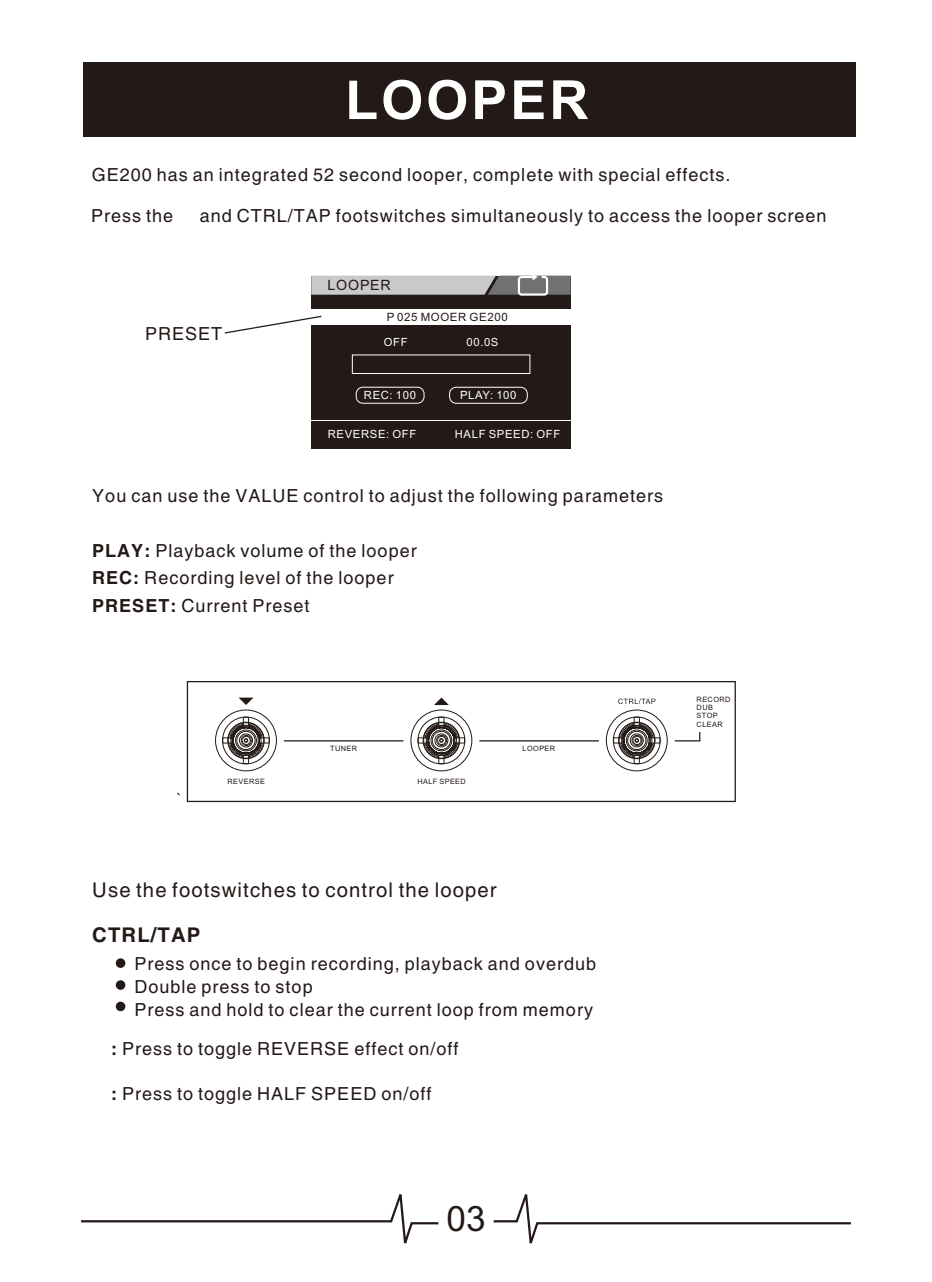
<style>
.page{position:relative;width:932px;height:1282px;background:#fff}
.page>*{position:absolute;margin:0;border:0;box-sizing:border-box;transform-origin:0 0}
.t1{font:700 54px "Arial";letter-spacing:.055em;color:#fff}
.t2{font:35.1px "Arial";color:#231916}
.t3{font:20.25px "Arial";letter-spacing:.055em;color:#231916}
.t4{font:700 20.25px "Arial";letter-spacing:.055em;color:#231916}
.t5{font:18px/27.9px "Arial";letter-spacing:.055em;color:#231916}
.t6{font:14.17px "Arial";letter-spacing:.055em;color:#231916}
.t7{font:11.47px "Arial";letter-spacing:.055em;color:#231916}
.t8{font:11.25px "Arial";letter-spacing:.055em;color:#fff}
.t9{font:7.42px/8.1px "Arial";letter-spacing:.055em;color:#231916}
.s1{font-weight:700}
</style>
<div class="page">
<svg style="left:81px;top:1194px;width:358px;height:50px"></svg>
<svg style="left:493px;top:1194px;width:358px;height:50px"></svg>
<div style="left:83px;top:62px;width:772px;height:75px;background:#231916"></div>
<div style="left:311px;top:276px;width:260px;height:172px;background:#231916"></div>
<svg style="left:311px;top:275px;width:259px;height:21px;background:#abaaab"></svg>
<hr style="left:311px;top:325px;width:259px;height:1px;background:#fff">
<hr style="left:311px;top:309px;width:259px;height:1px;background:#fff">
<div style="left:311px;top:310px;width:259px;height:15px;background:#fff"></div>
<div style="left:352px;top:355px;width:178px;height:19px;border:1px solid #fff"></div>
<div style="left:356px;top:387px;width:68px;height:17px;border:1px solid #fff;border-radius:7px"></div>
<div style="left:449px;top:387px;width:78px;height:17px;border:1px solid #fff;border-radius:7px"></div>
<hr style="left:311px;top:421px;width:259px;height:1px;background:#fff">
<div style="left:606px;top:710px;width:61px;height:61px;border:1px solid #231916;border-radius:50%"></div>
<svg style="left:613px;top:717px;width:47px;height:47px"></svg>
<div style="left:410px;top:710px;width:62px;height:61px;border:1px solid #231916;border-radius:50%"></div>
<svg style="left:418px;top:717px;width:46px;height:47px"></svg>
<div style="left:215px;top:710px;width:61px;height:61px;border:1px solid #231916;border-radius:50%"></div>
<svg style="left:222px;top:717px;width:47px;height:47px"></svg>
<svg style="left:239px;top:698px;width:14px;height:7px"></svg>
<svg style="left:434px;top:698px;width:15px;height:7px"></svg>
<hr style="left:284px;top:740px;width:119px;height:1px;background:#231916">
<hr style="left:479px;top:740px;width:119px;height:1px;background:#231916">
<svg style="left:618px;top:699px;width:37px;height:5px"></svg>
<svg style="left:674px;top:732px;width:26px;height:10px"></svg>
<div style="left:187px;top:681px;width:548px;height:121px;border:1px solid #231916"></div>
<svg style="left:224px;top:315px;width:99px;height:19px"></svg>
<div style="left:116px;top:958px;width:9px;height:10px;background:#231916;border-radius:50%"></div>
<div style="left:116px;top:980px;width:9px;height:10px;background:#231916;border-radius:50%"></div>
<div style="left:116px;top:1002px;width:9px;height:9px;background:#231916;border-radius:50%"></div>
<h1 class="t1" style="left:345px;top:80px;width:245px">LOOPER</h1>
<p class="t5" style="left:92px;top:163px;width:640px">GE200 has an integrated 52 second looper, complete with special effects.</p>
<p class="t5" style="left:91px;top:204px;width:84px">Press the</p>
<p class="t5" style="left:200px;top:204px;width:628px">and CTRL/TAP footswitches simultaneously to access the looper screen</p>
<p class="t5" style="left:145px;top:322px;width:79px">PRESET</p>
<p class="t6" style="left:327px;top:280px;width:65px">LOOPER</p>
<p class="t7" style="left:387px;top:313px;width:122px">P 025 MOOER GE200</p>
<p class="t8" style="left:383px;top:338px;width:25px">OFF</p>
<p class="t8" style="left:466px;top:338px;width:33px">00.0S</p>
<p class="t8" style="left:364px;top:391px;width:54px">REC: 100</p>
<p class="t8" style="left:460px;top:391px;width:58px">PLAY: 100</p>
<p class="t8" style="left:328px;top:430px;width:90px">REVERSE: OFF</p>
<p class="t8" style="left:454px;top:430px;width:107px">HALF SPEED: OFF</p>
<p class="t5" style="left:92px;top:483px;width:572px">You can use the VALUE control to adjust the following parameters</p>
<p class="t5" style="left:92px;top:538px;width:326px"><span class="s1">PLAY:</span> Playback volume of the looper<br><span class="s1">REC:</span> Recording level of the looper<br><span class="s1">PRESET:</span> Current Preset</p>
<p class="t9" style="left:330px;top:745px;width:28px">TUNER</p>
<p class="t9" style="left:522px;top:745px;width:34px">LOOPER</p>
<p class="t9" style="left:227px;top:778px;width:39px">REVERSE</p>
<p class="t9" style="left:417px;top:778px;width:50px">HALF SPEED</p>
<p class="t9" style="left:696px;top:696px;width:35px">RECORD<br>DUB<br>STOP<br>CLEAR</p>
<p class="t3" style="left:92px;top:882px;width:406px">Use the footswitches to control the looper</p>
<p class="t4" style="left:92px;top:927px;width:109px">CTRL/TAP</p>
<p class="t5" style="left:134px;top:954px;width:463px;line-height:22.7px">Press once to begin recording, playback and overdub<br>Double press to stop<br>Press and hold to clear the current loop from memory</p>
<p class="t5" style="left:111px;top:1036px;width:349px"><span class="s1">:</span> Press to toggle REVERSE effect on/off</p>
<p class="t5" style="left:111px;top:1082px;width:322px"><span class="s1">:</span> Press to toggle HALF SPEED on/off</p>
<h2 class="t2" style="left:446px;top:1206px;width:41px">03</h2>
</div>
